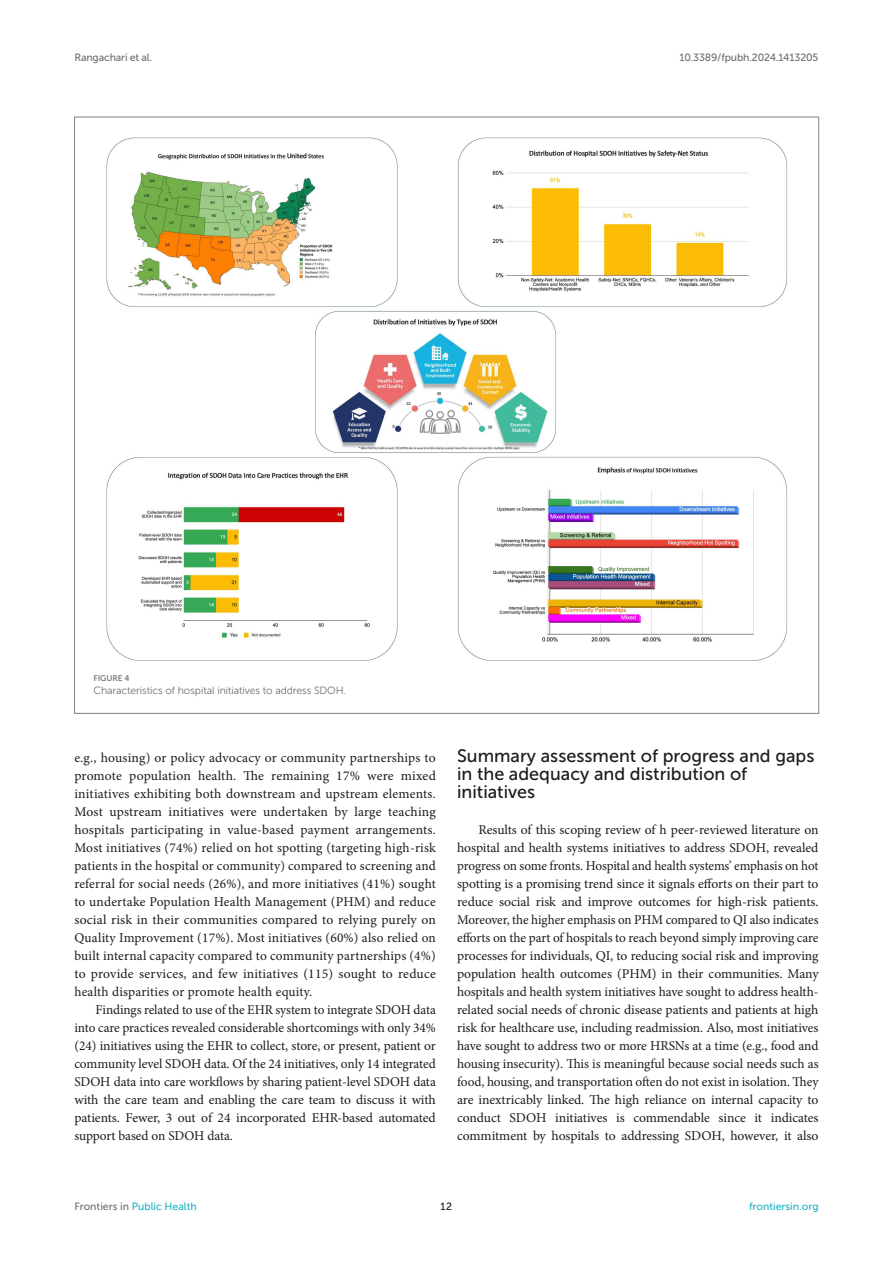
<style>
.page{position:relative;width:893px;height:1263px;background:#fff}
.page>*{position:absolute;margin:0;border:0;box-sizing:border-box;transform-origin:0 0}
.HEAD_2{font:18px/18px "Museo Sans 500";color:#1b1c1b}
.TEXT{font:13.5px/18px "Minion Pro";letter-spacing:.005em;color:#1b1c1b;text-align:justify}
.TEXT_FLUSH{font:13.5px/18px "Minion Pro";letter-spacing:-.01em;color:#1b1c1b;text-align:justify}
.FIG_LEG{font:10.5px "Museo Sans 300";letter-spacing:-.01em;color:#706f70}
.t1{font:10.5px "Museo Sans 500";letter-spacing:-.015em;color:#706f70}
.t2{font:10.5px "Museo Sans 500";color:#1db5c3}
.t3{font:10.5px "Museo Sans 500";color:#1b1c1b}
.FIG_HD{font:8.25px "Museo Sans 700";letter-spacing:-.01em;color:#7e7f7f}
.s1{color:#706f70}
</style>
<div class="page">
<img style="left:106px;top:137px;width:682px;height:524px">
<p class="t1" style="left:74px;top:51px;width:79px">Rangachari et al.</p>
<p class="t1" style="left:679px;top:51px;width:141px">10.3389/fpubh.2024.1413205</p>
<p class="FIG_HD" style="left:94px;top:673px;width:37px">FIGURE 4</p>
<p class="FIG_LEG" style="left:94px;top:685px;width:254px">Characteristics of hospital initiatives to address SDOH.</p>
<p class="TEXT" style="left:74px;top:749px;width:363px">e.g., housing) or policy advocacy or community partnerships to promote population health. The remaining 17% were mixed initiatives exhibiting both downstream and upstream elements.<br>Most upstream initiatives were undertaken by large teaching hospitals participating in value-based payment arrangements.<br>Most initiatives (74%) relied on hot spotting (targeting high-risk patients in the hospital or community) compared to screening and referral for social needs (26%), and more initiatives (41%) sought to undertake Population Health Management (PHM) and reduce social risk in their communities compared to relying purely on Quality Improvement (17%). Most initiatives (60%) also relied on built internal capacity compared to community partnerships (4%) to provide services, and few initiatives (115) sought to reduce health disparities or promote health equity.</p>
<p class="TEXT" style="left:74px;top:1001px;width:363px;text-indent:21px">Findings related to use of the EHR system to integrate SDOH data into care practices revealed considerable shortcomings with only 34% (24) initiatives using the EHR to collect, store, or present, patient or community level SDOH data. Of the 24 initiatives, only 14 integrated SDOH data into care workflows by sharing patient-level SDOH data with the care team and enabling the care team to discuss it with patients. Fewer, 3 out of 24 incorporated EHR-based automated support based on SDOH data.</p>
<p class="HEAD_2" style="left:457px;top:747px;width:359px">Summary assessment of progress and gaps in the adequacy and distribution of initiatives</p>
<p class="TEXT_FLUSH" style="left:457px;top:821px;width:363px;text-indent:21px">Results of this scoping review of h peer-reviewed literature on hospital and health systems initiatives to address SDOH, revealed progress on some fronts. Hospital and health systems’ emphasis on hot spotting is a promising trend since it signals efforts on their part to reduce social risk and improve outcomes for high-risk patients.<br>Moreover, the higher emphasis on PHM compared to QI also indicates efforts on the part of hospitals to reach beyond simply improving care processes for individuals, QI, to reducing social risk and improving population health outcomes (PHM) in their communities. Many hospitals and health system initiatives have sought to address health&shy;related social needs of chronic disease patients and patients at high risk for healthcare use, including readmission. Also, most initiatives have sought to address two or more HRSNs at a time (e.g., food and housing insecurity). This is meaningful because social needs such as food, housing, and transportation often do not exist in isolation. They are inextricably linked. The high reliance on internal capacity to conduct SDOH initiatives is commendable since it indicates commitment by hospitals to addressing SDOH, however, it also</p>
<p class="t2" style="left:74px;top:1200px;width:124px"><span class="s1">Frontiers in</span> Public Health</p>
<p class="t3" style="left:441px;top:1200px;width:13px">12</p>
<p class="t2" style="left:749px;top:1200px;width:71px">frontiersin.org</p>
</div>
